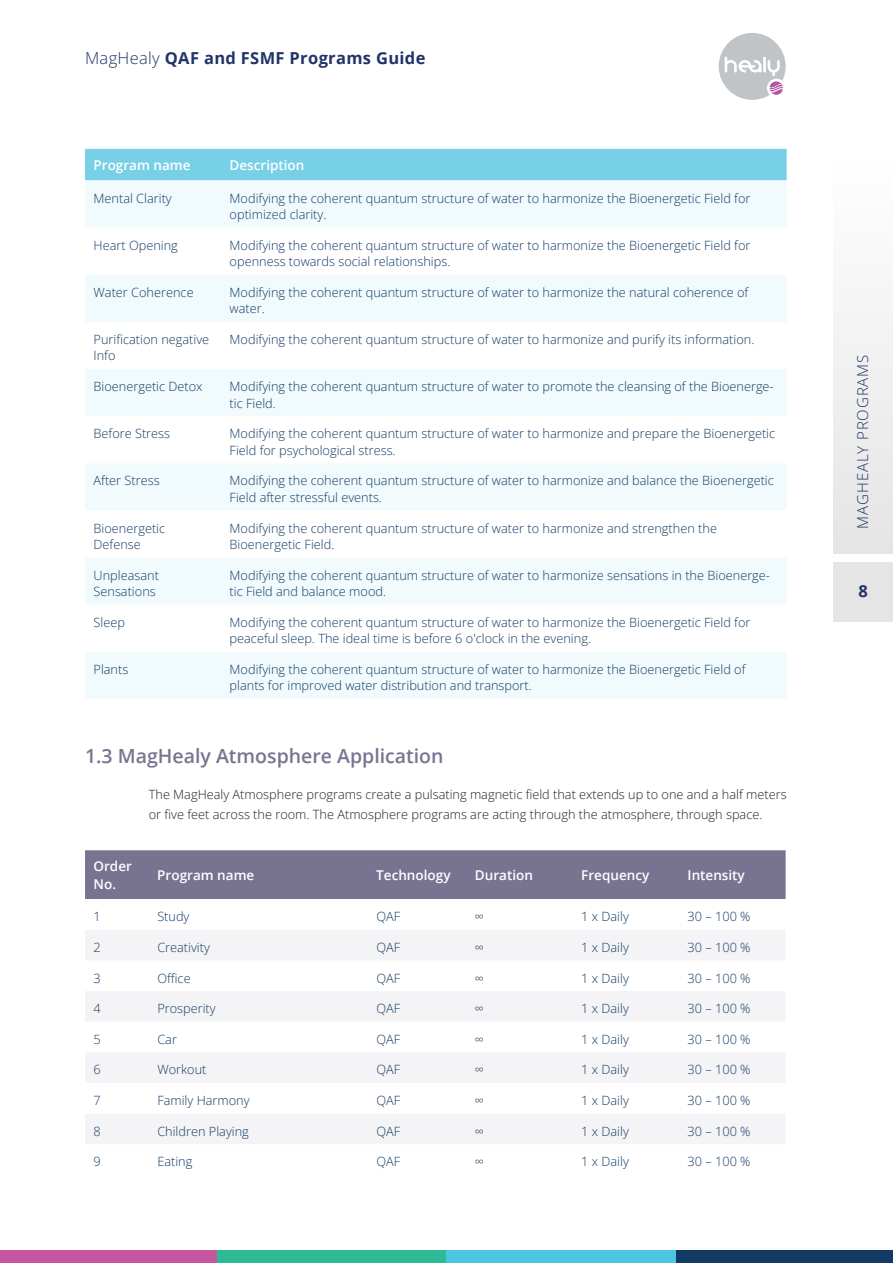
<style>
.page{position:relative;width:893px;height:1263px;background:#fff}
.page>*{position:absolute;margin:0;border:0;box-sizing:border-box;transform-origin:0 0}
.t1{font:600 19.5px "Open Sans";color:#787391}
.t2{font:700 16.5px "Open Sans";letter-spacing:.02em;color:#213369}
.t3{font:300 15px "Open Sans";letter-spacing:.06em;color:#213369}
.t4{font:600 13.5px/17.2px "Open Sans";color:#fff}
.t5{font:300 12.75px/16.5px "Open Sans";color:#113b65}
.t6{font:300 12.75px/19.5px "Open Sans";color:#231f20}
.s1{font-weight:300}
</style>
<div class="page">
<div style="left:833px;top:161px;width:60px;height:392px;background:linear-gradient(to right,#f1f1f1,#f1f1f1)"></div>
<div style="left:833px;top:562px;width:60px;height:59px;background:#e4e5e4"></div>
<div style="left:719px;top:33px;width:67px;height:67px;background:#c1c4c7;border-radius:50%"></div>
<svg style="left:725px;top:57px;width:58px;height:38px"></svg>
<div style="left:217px;top:1250px;width:229px;height:13px;background:#2dba95"></div>
<div style="left:446px;top:1250px;width:230px;height:13px;background:#4cc6e0"></div>
<div style="left:676px;top:1250px;width:217px;height:13px;background:#113b65"></div>
<div style="left:0;top:1250px;width:217px;height:13px;background:#c656a0"></div>
<div style="left:85px;top:149px;width:702px;height:31px;background:#77d0e6"></div>
<div style="left:85px;top:180px;width:702px;height:519px;background:#f1fafc"></div>
<svg style="left:85px;top:228px;width:702px;height:424px"></svg>
<div style="left:85px;top:850px;width:701px;height:49px;background:#787391"></div>
<svg style="left:85px;top:930px;width:700px;height:214px;fill:#f4f4f6"></svg>
<p class="t2" style="left:85px;top:47px;width:342px"><span class="s1">MagHealy</span> QAF and FSMF Programs Guide</p>
<p class="t4" style="left:94px;top:156px;width:99px">Program name</p>
<p class="t4" style="left:230px;top:156px;width:76px">Description</p>
<p class="t5" style="left:94px;top:189px;width:80px">Mental Clarity</p>
<p class="t5" style="left:230px;top:189px;width:522px">Modifying the coherent quantum structure of water to harmonize the Bioenergetic Field for optimized clarity.</p>
<p class="t5" style="left:94px;top:236px;width:86px">Heart Opening</p>
<p class="t5" style="left:230px;top:236px;width:522px">Modifying the coherent quantum structure of water to harmonize the Bioenergetic Field for openness towards social relationships.</p>
<p class="t5" style="left:94px;top:284px;width:102px">Water Coherence</p>
<p class="t5" style="left:230px;top:284px;width:520px">Modifying the coherent quantum structure of water to harmonize the natural coherence of water.</p>
<p class="t5" style="left:94px;top:331px;width:117px">Purification negative<br>Info</p>
<p class="t5" style="left:230px;top:331px;width:526px">Modifying the coherent quantum structure of water to harmonize and purify its information.</p>
<p class="t5" style="left:94px;top:378px;width:111px">Bioenergetic Detox</p>
<p class="t5" style="left:230px;top:378px;width:546px">Modifying the coherent quantum structure of water to promote the cleansing of the Bioenerge&shy;tic Field.</p>
<p class="t5" style="left:94px;top:425px;width:78px">Before Stress</p>
<p class="t5" style="left:230px;top:425px;width:547px">Modifying the coherent quantum structure of water to harmonize and prepare the Bioenergetic<br>Field for psychological stress.</p>
<p class="t5" style="left:94px;top:472px;width:68px">After Stress</p>
<p class="t5" style="left:230px;top:472px;width:546px">Modifying the coherent quantum structure of water to harmonize and balance the Bioenergetic<br>Field after stressful events.</p>
<p class="t5" style="left:94px;top:519px;width:73px">Bioenergetic<br>Defense</p>
<p class="t5" style="left:230px;top:519px;width:489px">Modifying the coherent quantum structure of water to harmonize and strengthen the<br>Bioenergetic Field.</p>
<p class="t5" style="left:94px;top:566px;width:67px">Unpleasant<br>Sensations</p>
<p class="t5" style="left:230px;top:566px;width:542px">Modifying the coherent quantum structure of water to harmonize sensations in the Bioenerge&shy;tic Field and balance mood.</p>
<p class="t5" style="left:94px;top:614px;width:33px">Sleep</p>
<p class="t5" style="left:230px;top:614px;width:522px">Modifying the coherent quantum structure of water to harmonize the Bioenergetic Field for peaceful sleep. The ideal time is before 6 o'clock in the evening.</p>
<p class="t5" style="left:94px;top:661px;width:36px">Plants</p>
<p class="t5" style="left:230px;top:661px;width:517px">Modifying the coherent quantum structure of water to harmonize the Bioenergetic Field of plants for improved water distribution and transport.</p>
<h1 class="t1" style="left:85px;top:742px;width:360px">1.3 MagHealy Atmosphere Application</h1>
<p class="t6" style="left:149px;top:784px;width:639px">The MagHealy Atmosphere programs create a pulsating magnetic field that extends up to one and a half meters or five feet across the room. The Atmosphere programs are acting through the atmosphere, through space.</p>
<p class="t4" style="left:94px;top:857px;width:40px">Order<br>No.</p>
<p class="t4" style="left:157px;top:866px;width:99px">Program name</p>
<p class="t4" style="left:376px;top:866px;width:76px">Technology</p>
<p class="t4" style="left:475px;top:866px;width:60px">Duration</p>
<p class="t4" style="left:581px;top:866px;width:70px">Frequency</p>
<p class="t4" style="left:688px;top:866px;width:59px">Intensity</p>
<p class="t5" style="left:94px;top:908px;width:9px">1</p>
<p class="t5" style="left:157px;top:908px;width:34px">Study</p>
<p class="t5" style="left:376px;top:908px;width:25px">QAF</p>
<p class="t5" style="left:475px;top:908px;width:10px">∞</p>
<p class="t5" style="left:581px;top:908px;width:49px">1 x Daily</p>
<p class="t5" style="left:688px;top:908px;width:65px">30 – 100 %</p>
<p class="t5" style="left:94px;top:939px;width:9px">2</p>
<p class="t5" style="left:157px;top:939px;width:54px">Creativity</p>
<p class="t5" style="left:376px;top:939px;width:25px">QAF</p>
<p class="t5" style="left:475px;top:939px;width:10px">∞</p>
<p class="t5" style="left:581px;top:939px;width:49px">1 x Daily</p>
<p class="t5" style="left:688px;top:939px;width:65px">30 – 100 %</p>
<p class="t5" style="left:94px;top:969px;width:9px">3</p>
<p class="t5" style="left:157px;top:969px;width:35px">Office</p>
<p class="t5" style="left:376px;top:969px;width:25px">QAF</p>
<p class="t5" style="left:475px;top:969px;width:10px">∞</p>
<p class="t5" style="left:581px;top:969px;width:49px">1 x Daily</p>
<p class="t5" style="left:688px;top:969px;width:65px">30 – 100 %</p>
<p class="t5" style="left:94px;top:1000px;width:9px">4</p>
<p class="t5" style="left:157px;top:1000px;width:60px">Prosperity</p>
<p class="t5" style="left:376px;top:1000px;width:25px">QAF</p>
<p class="t5" style="left:475px;top:1000px;width:10px">∞</p>
<p class="t5" style="left:581px;top:1000px;width:49px">1 x Daily</p>
<p class="t5" style="left:688px;top:1000px;width:65px">30 – 100 %</p>
<p class="t5" style="left:94px;top:1031px;width:9px">5</p>
<p class="t5" style="left:157px;top:1031px;width:21px">Car</p>
<p class="t5" style="left:376px;top:1031px;width:25px">QAF</p>
<p class="t5" style="left:475px;top:1031px;width:10px">∞</p>
<p class="t5" style="left:581px;top:1031px;width:49px">1 x Daily</p>
<p class="t5" style="left:688px;top:1031px;width:65px">30 – 100 %</p>
<p class="t5" style="left:94px;top:1061px;width:9px">6</p>
<p class="t5" style="left:157px;top:1061px;width:51px">Workout</p>
<p class="t5" style="left:376px;top:1061px;width:25px">QAF</p>
<p class="t5" style="left:475px;top:1061px;width:10px">∞</p>
<p class="t5" style="left:581px;top:1061px;width:49px">1 x Daily</p>
<p class="t5" style="left:688px;top:1061px;width:65px">30 – 100 %</p>
<p class="t5" style="left:94px;top:1092px;width:9px">7</p>
<p class="t5" style="left:157px;top:1092px;width:94px">Family Harmony</p>
<p class="t5" style="left:376px;top:1092px;width:25px">QAF</p>
<p class="t5" style="left:475px;top:1092px;width:10px">∞</p>
<p class="t5" style="left:581px;top:1092px;width:49px">1 x Daily</p>
<p class="t5" style="left:688px;top:1092px;width:65px">30 – 100 %</p>
<p class="t5" style="left:94px;top:1122px;width:9px">8</p>
<p class="t5" style="left:157px;top:1122px;width:93px">Children Playing</p>
<p class="t5" style="left:376px;top:1122px;width:25px">QAF</p>
<p class="t5" style="left:475px;top:1122px;width:10px">∞</p>
<p class="t5" style="left:581px;top:1122px;width:49px">1 x Daily</p>
<p class="t5" style="left:688px;top:1122px;width:65px">30 – 100 %</p>
<p class="t5" style="left:94px;top:1153px;width:9px">9</p>
<p class="t5" style="left:157px;top:1153px;width:37px">Eating</p>
<p class="t5" style="left:376px;top:1153px;width:25px">QAF</p>
<p class="t5" style="left:475px;top:1153px;width:10px">∞</p>
<p class="t5" style="left:581px;top:1153px;width:49px">1 x Daily</p>
<p class="t5" style="left:688px;top:1153px;width:65px">30 – 100 %</p>
<p class="t3" style="left:852px;top:529px;width:175px;rotate:-90deg">MAGHEALY PROGRAMS</p>
<p class="t2" style="left:858px;top:579px;width:11px">8</p>
</div>
